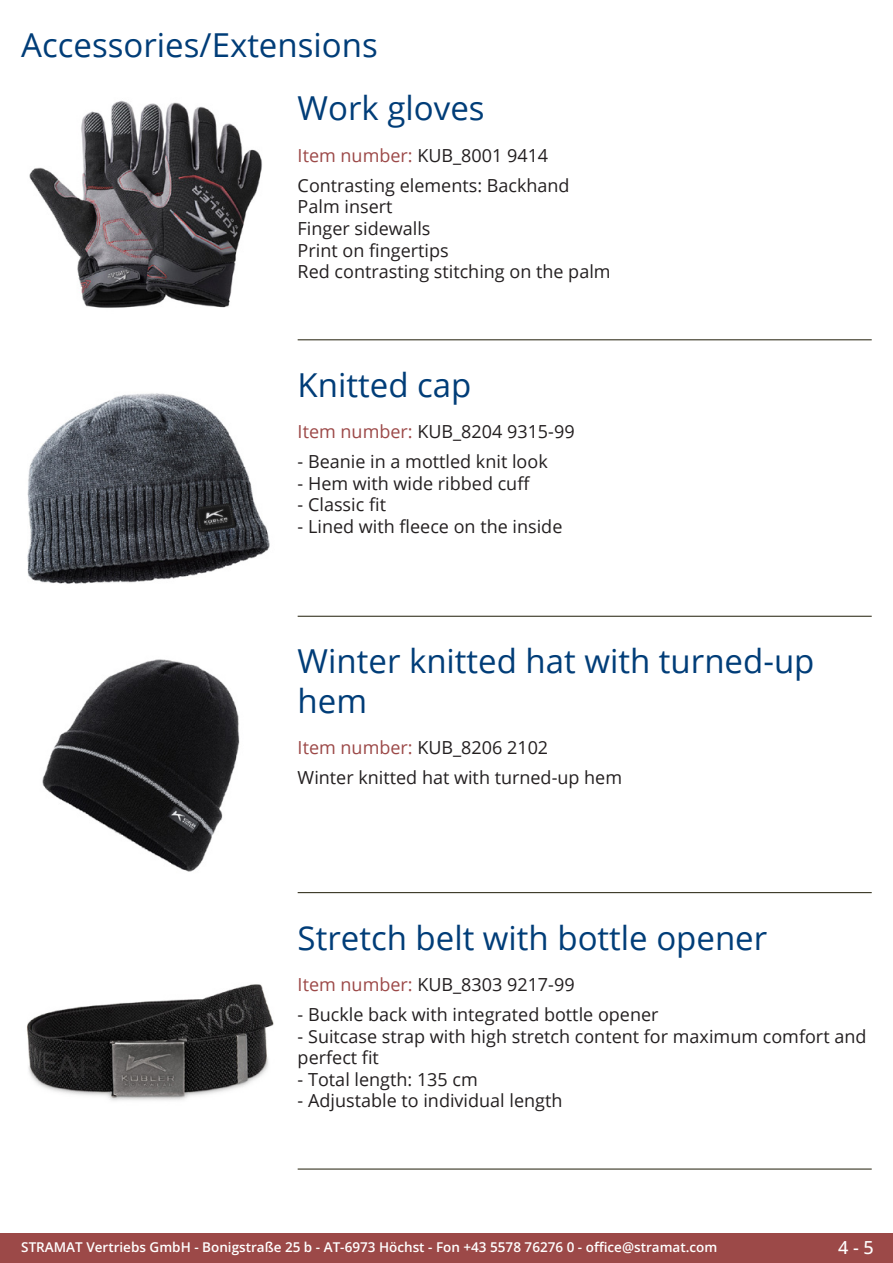
<style>
.page{position:relative;width:893px;height:1263px;background:#fff}
.page>*{position:absolute;margin:0;border:0;box-sizing:border-box;transform-origin:0 0}
.Produkttitel{font:33px/39.6px "Open Sans";color:#003d78}
.RastTitel{font:33px "Open Sans";color:#003d78}
.Beschreibung_Text{font:18px/21.6px "Open Sans";color:#231f20}
.TechDaten_Überschrif{font:18px "Open Sans";color:#231f20}
.t1{font:500 18px "Open Sans";color:#fff}
.t2{font:600 13.5px "Open Sans";color:#fff}
.s1{color:#9c4948}
</style>
<div class="page">
<div style="left:0;top:1233px;width:893px;height:30px;background:#9c4948"></div>
<hr style="left:298px;top:340px;width:574px;height:1px;background:#201d08">
<hr style="left:298px;top:616px;width:574px;height:1px;background:#201d08">
<hr style="left:298px;top:892px;width:574px;height:1px;background:#201d08">
<hr style="left:298px;top:1169px;width:574px;height:1px;background:#201d08">
<img style="left:29px;top:100px;width:233px;height:208px">
<img style="left:27px;top:393px;width:243px;height:191px">
<img style="left:42px;top:659px;width:198px;height:213px">
<img style="left:27px;top:984px;width:247px;height:117px">
<p class="RastTitel" style="left:21px;top:22px;width:358px">Accessories/Extensions</p>
<p class="Produkttitel" style="left:298px;top:88px;width:189px">Work gloves</p>
<p class="TechDaten_Überschrif" style="left:298px;top:143px;width:252px"><span class="s1">Item number:</span> KUB_8001 9414</p>
<p class="Beschreibung_Text" style="left:298px;top:174px;width:314px">Contrasting elements: Backhand<br>Palm insert<br>Finger sidewalls<br>Print on fingertips<br>Red contrasting stitching on the palm</p>
<p class="Produkttitel" style="left:298px;top:364px;width:175px">Knitted cap</p>
<p class="TechDaten_Überschrif" style="left:298px;top:420px;width:278px"><span class="s1">Item number:</span> KUB_8204 9315-99</p>
<p class="Beschreibung_Text" style="left:298px;top:450px;width:252px">- Beanie in a mottled knit look</p>
<p class="Beschreibung_Text" style="left:298px;top:472px;width:233px">- Hem with wide ribbed cuff</p>
<p class="Beschreibung_Text" style="left:298px;top:494px;width:90px">- Classic fit</p>
<p class="Beschreibung_Text" style="left:298px;top:515px;width:266px">- Lined with fleece on the inside</p>
<p class="Produkttitel" style="left:298px;top:640px;width:518px">Winter knitted hat with turned-up hem</p>
<p class="TechDaten_Überschrif" style="left:298px;top:735px;width:252px"><span class="s1">Item number:</span> KUB_8206 2102</p>
<p class="Beschreibung_Text" style="left:298px;top:766px;width:326px">Winter knitted hat with turned-up hem</p>
<p class="Produkttitel" style="left:298px;top:917px;width:471px">Stretch belt with bottle opener</p>
<p class="TechDaten_Überschrif" style="left:298px;top:972px;width:278px"><span class="s1">Item number:</span> KUB_8303 9217-99</p>
<p class="Beschreibung_Text" style="left:298px;top:1003px;width:362px">- Buckle back with integrated bottle opener</p>
<p class="Beschreibung_Text" style="left:298px;top:1025px;width:570px">- Suitcase strap with high stretch content for maximum comfort and perfect fit</p>
<p class="Beschreibung_Text" style="left:298px;top:1068px;width:182px">- Total length: 135 cm</p>
<p class="Beschreibung_Text" style="left:298px;top:1089px;width:266px">- Adjustable to individual length</p>
<p class="t2" style="left:21px;top:1238px;width:698px">STRAMAT Vertriebs GmbH - Bonigstraße 25 b - AT-6973 Höchst - Fon +43 5578 76276 0 - office@stramat.com</p>
<p class="t1" style="left:838px;top:1234px;width:37px">4 - 5</p>
</div>
